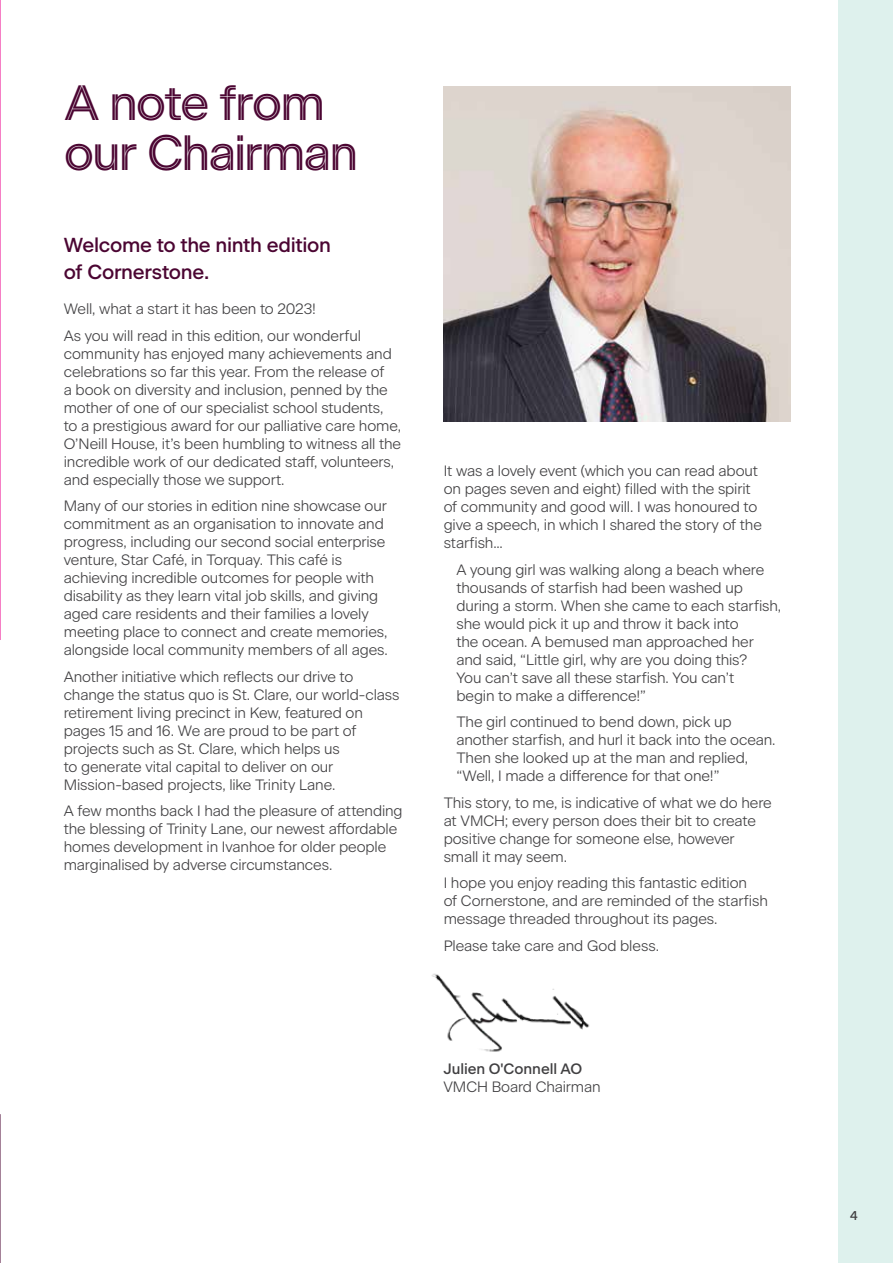
<style>
.page{position:relative;width:893px;height:1263px;background:#fff}
.page>*{position:absolute;margin:0;border:0;box-sizing:border-box;transform-origin:0 0}
.t1{font:500 49.5px/49.5px "Beausite Classic";letter-spacing:.005em;color:#4b0532}
.t2{font:500 20.25px/26.2px "Beausite Classic";color:#4b0532}
.t3{font:300 15px/18px "Beausite Classic";letter-spacing:-.01em;color:#414042}
.t4{font:500 15px "Beausite Classic";color:#414042}
.t5{font:500 12.75px "Beausite Classic";color:#414042}
</style>
<div class="page">
<div style="left:838px;top:0;width:55px;height:1263px;background:#def1ed"></div>
<img style="left:444px;top:87px;width:347px;height:335px">
<img style="left:431px;top:973px;width:159px;height:79px">
<img style="left:0;top:0;width:1px;height:640px">
<h1 class="t1" style="left:65px;top:82px;width:294px">A note from our Chairman</h1>
<h2 class="t2" style="left:64px;top:234px;width:269px">Welcome to the ninth edition of Cornerstone.</h2>
<p class="t3" style="left:64px;top:297px;width:299px;line-height:26.5px">Well, what a start it has been to 2023!<br>As you will read in this edition, our wonderful</p>
<p class="t3" style="left:64px;top:345px;width:339px">community has enjoyed many achievements and celebrations so far this year. From the release of<br>a book on diversity and inclusion, penned by the mother of one of our specialist school students,<br>to a prestigious award for our palliative care home, O’Neill House, it’s been humbling to witness all the incredible work of our dedicated staff, volunteers, and especially those we support.</p>
<p class="t3" style="left:64px;top:498px;width:326px">Many of our stories in edition nine showcase our commitment as an organisation to innovate and progress, including our second social enterprise venture, Star Café, in Torquay. This café is achieving incredible outcomes for people with disability as they learn vital job skills, and giving aged care residents and their families a lovely meeting place to connect and create memories, alongside local community members of all ages.</p>
<p class="t3" style="left:64px;top:668px;width:337px">Another initiative which reflects our drive to change the status quo is St. Clare, our world-class retirement living precinct in Kew, featured on pages 15 and 16. We are proud to be part of projects such as St. Clare, which helps us<br>to generate vital capital to deliver on our Mission-based projects, like Trinity Lane.</p>
<p class="t3" style="left:64px;top:803px;width:340px">A few months back I had the pleasure of attending the blessing of Trinity Lane, our newest affordable homes development in Ivanhoe for older people marginalised by adverse circumstances.</p>
<p class="t3" style="left:444px;top:463px;width:320px">It was a lovely event (which you can read about on pages seven and eight) filled with the spirit of community and good will. I was honoured to give a speech, in which I shared the story of the starfish...</p>
<p class="t3" style="left:456px;top:561px;width:326px">A young girl was walking along a beach where thousands of starfish had been washed up during a storm. When she came to each starfish, she would pick it up and throw it back into<br>the ocean. A bemused man approached her and said, “Little girl, why are you doing this?<br>You can’t save all these starfish. You can’t<br>begin to make a difference!”</p>
<p class="t3" style="left:456px;top:714px;width:321px">The girl continued to bend down, pick up another starfish, and hurl it back into the ocean.<br>Then she looked up at the man and replied, “Well, I made a difference for that one!”</p>
<p class="t3" style="left:444px;top:794px;width:330px">This story, to me, is indicative of what we do here at VMCH; every person does their bit to create positive change for someone else, however small it may seem.</p>
<p class="t3" style="left:444px;top:875px;width:326px">I hope you enjoy reading this fantastic edition<br>of Cornerstone, and are reminded of the starfish message threaded throughout its pages.</p>
<p class="t3" style="left:444px;top:937px;width:217px">Please take care and God bless.</p>
<p class="t4" style="left:443px;top:1063px;width:140px">Julien O'Connell AO</p>
<p class="t3" style="left:443px;top:1079px;width:159px">VMCH Board Chairman</p>
<p class="t5" style="left:850px;top:1211px;width:9px">4</p>
</div>
